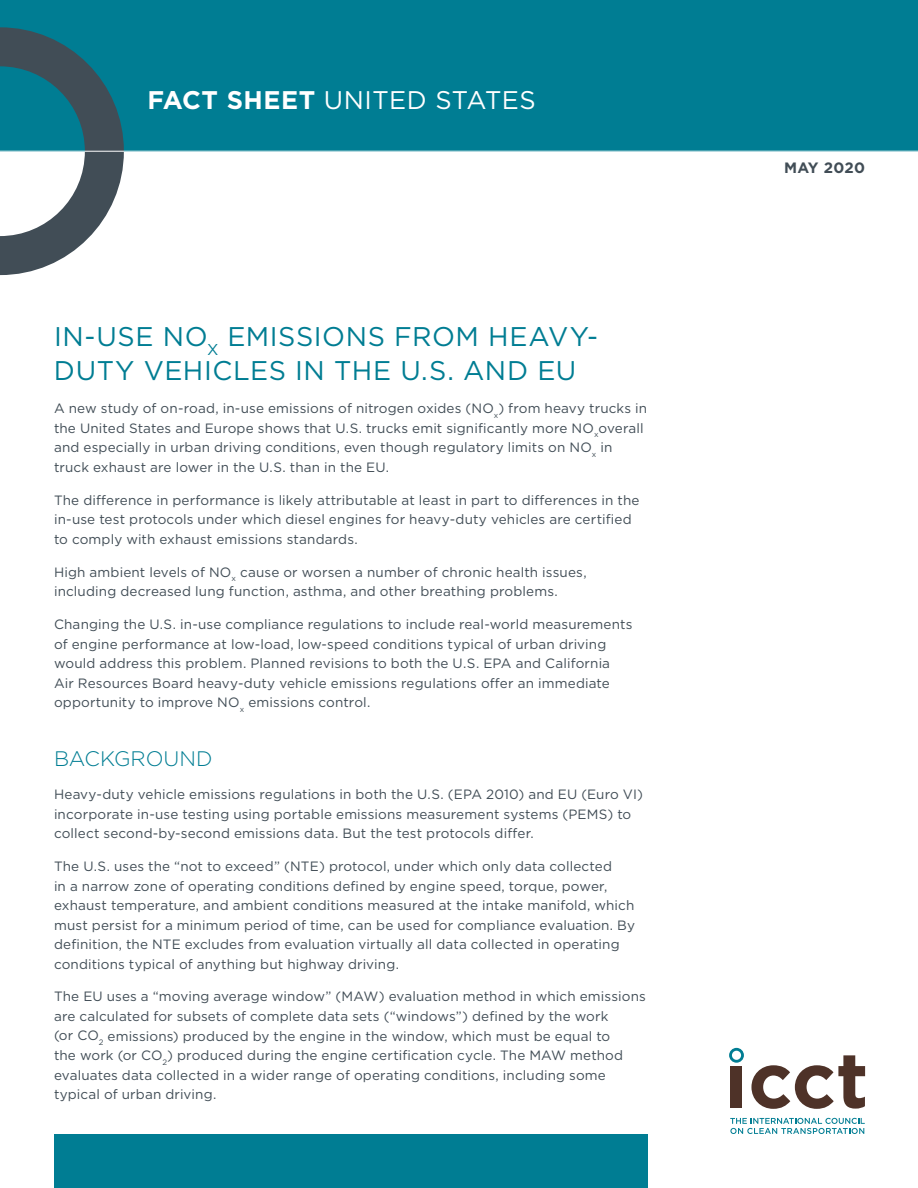
<style>
.page{position:relative;width:918px;height:1188px;background:#fff}
.page>*{position:absolute;margin:0;border:0;box-sizing:border-box;transform-origin:0 0}
.t1{font:27px/34.5px "Gotham";letter-spacing:.02em;color:#007d93}
.t2{font:25.5px "Gotham";letter-spacing:.02em;color:#fff}
.t3{font:300 21px "Gotham";color:#007d93}
.t4{font:700 15px "Gotham";letter-spacing:.02em;color:#414d56}
.t5{font:13.5px/19.5px "Gotham";letter-spacing:.01em;color:#414d56}
.s1{font-weight:700}
</style>
<div class="page">
<div style="left:0;top:0;width:918px;height:151px;background:#007d93"></div>
<svg style="left:0;top:27px;width:124px;height:248px"></svg>
<hr style="left:0;top:151px;width:918px;height:1px;background:#fff">
<div style="left:54px;top:1134px;width:594px;height:54px;background:#007d93"></div>
<svg style="left:730px;top:1118px;width:135px;height:16px"></svg>
<div style="left:730px;top:1066px;width:12px;height:42px;background:#4e3228"></div>
<svg style="left:751px;top:1055px;width:114px;height:54px"></svg>
<svg style="left:729px;top:1048px;width:15px;height:15px"></svg>
<h2 class="t2" style="left:148px;top:84px;width:390px"><span class="s1">FACT SHEET</span> UNITED STATES</h2>
<h1 class="t1" style="left:54px;top:318px;width:546px">IN-USE NO<sub>X</sub> EMISSIONS FROM HEAVY-<br>DUTY VEHICLES IN THE U.S. AND EU</h1>
<p class="t5" style="left:54px;top:398px;width:595px">A new study of on-road, in-use emissions of nitrogen oxides (NO<sub>x</sub>) from heavy trucks in the United States and Europe shows that U.S. trucks emit significantly more NO<sub>x</sub>overall and especially in urban driving conditions, even though regulatory limits on NO<sub>x</sub> in truck exhaust are lower in the U.S. than in the EU.</p>
<p class="t5" style="left:54px;top:490px;width:587px">The difference in performance is likely attributable at least in part to differences in the in-use test protocols under which diesel engines for heavy-duty vehicles are certified to comply with exhaust emissions standards.</p>
<p class="t5" style="left:54px;top:562px;width:534px">High ambient levels of NO<sub>x</sub> cause or worsen a number of chronic health issues, including decreased lung function, asthma, and other breathing problems.</p>
<p class="t5" style="left:54px;top:614px;width:580px">Changing the U.S. in-use compliance regulations to include real-world measurements of engine performance at low-load, low-speed conditions typical of urban driving would address this problem. Planned revisions to both the U.S. EPA and California Air Resources Board heavy-duty vehicle emissions regulations offer an immediate opportunity to improve NO<sub>x</sub> emissions control.</p>
<h3 class="t3" style="left:54px;top:745px;width:160px">BACKGROUND</h3>
<p class="t5" style="left:54px;top:784px;width:591px">Heavy-duty vehicle emissions regulations in both the U.S. (EPA 2010) and EU (Euro VI) incorporate in-use testing using portable emissions measurement systems (PEMS) to collect second-by-second emissions data. But the test protocols differ.</p>
<p class="t5" style="left:54px;top:856px;width:583px">The U.S. uses the “not to exceed” (NTE) protocol, under which only data collected<br>in a narrow zone of operating conditions defined by engine speed, torque, power, exhaust temperature, and ambient conditions measured at the intake manifold, which must persist for a minimum period of time, can be used for compliance evaluation. By definition, the NTE excludes from evaluation virtually all data collected in operating conditions typical of anything but highway driving.</p>
<p class="t5" style="left:54px;top:987px;width:593px">The EU uses a “moving average window” (MAW) evaluation method in which emissions are calculated for subsets of complete data sets (“windows”) defined by the work<br>(or CO<sub>2</sub> emissions) produced by the engine in the window, which must be equal to<br>the work (or CO<sub>2</sub>) produced during the engine certification cycle. The MAW method evaluates data collected in a wider range of operating conditions, including some typical of urban driving.</p>
<p class="t4" style="left:784px;top:158px;width:82px">MAY 2020</p>
</div>
